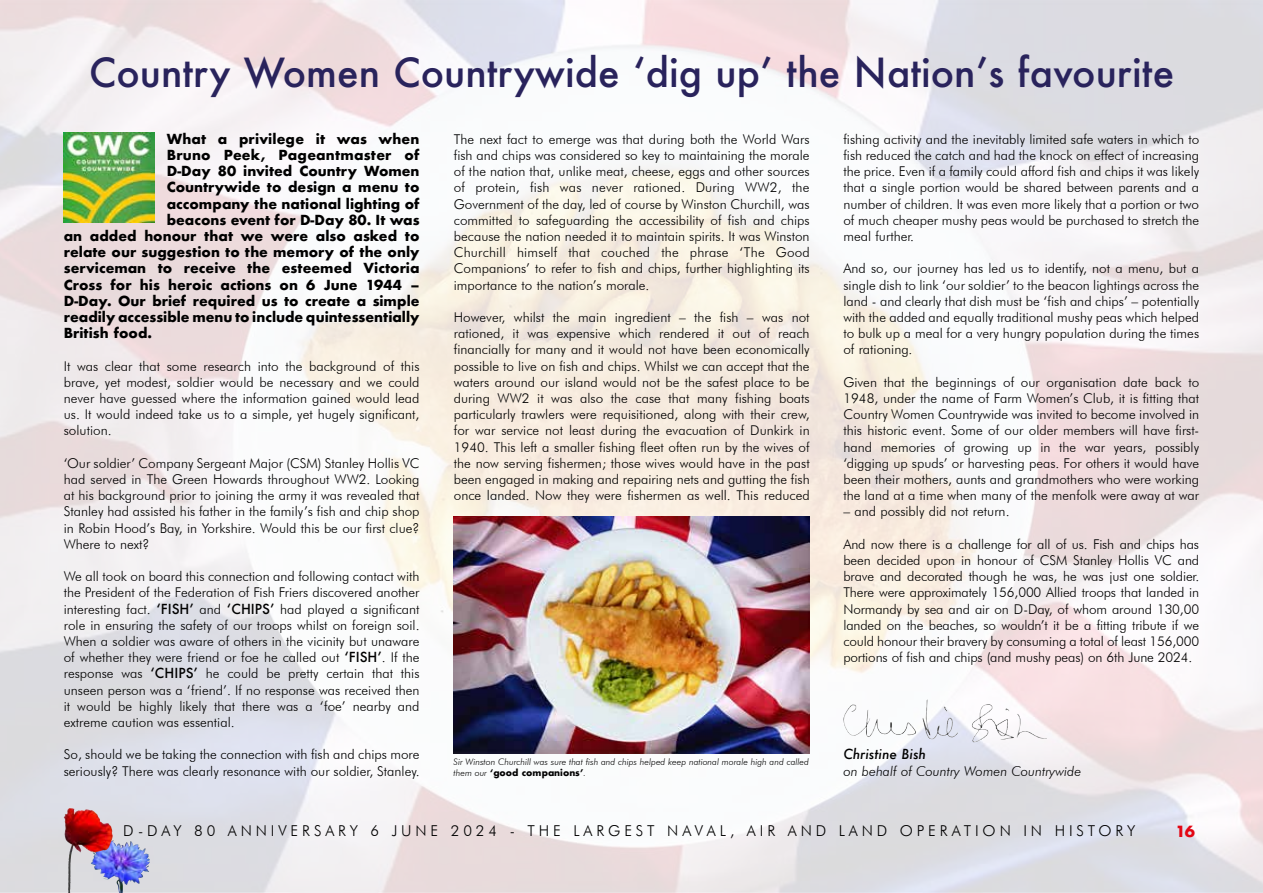
<style>
.page{position:relative;width:1263px;height:893px;background:#fff}
.page>*{position:absolute;margin:0;border:0;box-sizing:border-box;transform-origin:0 0}
.t1{font:500 39px "Futura";color:#29235c}
.t2{font:300 15px "Futura BT";letter-spacing:.26em;color:#000}
.t3{font:700 15px "Futura";color:#e30613}
.t4{font:300 13.5px/16.2px "Futura BT";color:#000;text-align:justify}
.t5{font:700 13.5px "Futura";color:#000}
.t6{font:italic 300 13.5px "Futura BT";color:#000}
.t7{font:italic 500 13.5px "Futura";color:#000}
.t8{font:italic 300 9px "Futura BT";color:#000}
.t9{font:700 9px "Futura";color:#000}
.s1{font-family:"Futura";font-weight:500}
.s2{font-family:"Futura BT";font-weight:300;font-style:italic}
</style>
<div class="page">
<img style="left:0;top:0;width:1263px;height:893px">
<img style="left:99px;top:840px;width:14px;height:5px">
<img style="left:64px;top:808px;width:8px;height:53px">
<img style="left:64px;top:132px;width:90px;height:90px">
<img style="left:922px;top:699px;width:60px;height:40px">
<img style="left:454px;top:516px;width:356px;height:238px">
<h1 class="t1" style="left:89px;top:46px;width:1087px">Country Women Countrywide ʻdig upʼ the Nationʼs favourite</h1>
<p class="t5" style="left:167px;top:129px;width:254px">What a privilege it was when</p>
<p class="t5" style="left:167px;top:145px;width:254px">Bruno Peek, Pageantmaster of</p>
<p class="t5" style="left:167px;top:161px;width:254px">D-Day 80 invited Country Women</p>
<p class="t5" style="left:167px;top:178px;width:254px">Countrywide to design a menu to</p>
<p class="t5" style="left:167px;top:194px;width:254px">accompany the national lighting of</p>
<p class="t5" style="left:167px;top:210px;width:254px">beacons event for D-Day 80. It was</p>
<p class="t5" style="left:64px;top:226px;width:357px">an added honour that we were also asked to</p>
<p class="t5" style="left:64px;top:242px;width:357px">relate our suggestion to the memory of the only</p>
<p class="t5" style="left:64px;top:259px;width:357px">serviceman to receive the esteemed Victoria</p>
<p class="t5" style="left:64px;top:275px;width:357px">Cross for his heroic actions on 6 June 1944 –</p>
<p class="t5" style="left:64px;top:291px;width:357px">D-Day. Our brief required us to create a simple</p>
<p class="t5" style="left:64px;top:307px;width:357px">readily accessible menu to include quintessentially</p>
<p class="t5" style="left:64px;top:323px;width:90px">British food.</p>
<p class="t4" style="left:64px;top:358px;width:357px">It was clear that some research into the background of this brave, yet modest, soldier would be necessary and we could never have guessed where the information gained would lead us. It would indeed take us to a simple, yet hugely significant, solution.</p>
<p class="t4" style="left:64px;top:455px;width:357px">‘Our soldier’ Company Sergeant Major (CSM) Stanley Hollis VC had served in The Green Howards throughout WW2. Looking at his background prior to joining the army it was revealed that Stanley had assisted his father in the family’s fish and chip shop in Robin Hood’s Bay, in Yorkshire. Would this be our first clue?<br>Where to next?</p>
<p class="t4" style="left:64px;top:568px;width:357px">We all took on board this connection and following contact with the President of the Federation of Fish Friers discovered another interesting fact. <span class="s1">‘FISH’</span> and <span class="s1">‘CHIPS’</span> had played a significant role in ensuring the safety of our troops whilst on foreign soil.<br>When a soldier was aware of others in the vicinity but unaware of whether they were friend or foe he called out <span class="s1">‘FISH’</span>. If the response was <span class="s1">‘CHIPS’</span> he could be pretty certain that this unseen person was a ‘friend’. If no response was received then it would be highly likely that there was a ‘foe’ nearby and extreme caution was essential.</p>
<p class="t4" style="left:64px;top:746px;width:357px">So, should we be taking the connection with fish and chips more seriously? There was clearly resonance with our soldier, Stanley.</p>
<p class="t4" style="left:454px;top:131px;width:357px">The next fact to emerge was that during both the World Wars fish and chips was considered so key to maintaining the morale of the nation that, unlike meat, cheese, eggs and other sources of protein, fish was never rationed. During WW2, the Government of the day, led of course by Winston Churchill, was committed to safeguarding the accessibility of fish and chips because the nation needed it to maintain spirits. It was Winston Churchill himself that couched the phrase ‘The Good Companions’ to refer to fish and chips, further highlighting its importance to the nation’s morale.</p>
<p class="t4" style="left:454px;top:309px;width:357px">However, whilst the main ingredient – the fish – was not rationed, it was expensive which rendered it out of reach financially for many and it would not have been economically possible to live on fish and chips. Whilst we can accept that the waters around our island would not be the safest place to be during WW2 it was also the case that many fishing boats particularly trawlers were requisitioned, along with their crew, for war service not least during the evacuation of Dunkirk in 1940. This left a smaller fishing fleet often run by the wives of the now serving fishermen; those wives would have in the past been engaged in making and repairing nets and gutting the fish once landed. Now they were fishermen as well. This reduced</p>
<p class="t4" style="left:843px;top:131px;width:357px">fishing activity and the inevitably limited safe waters in which to fish reduced the catch and had the knock on effect of increasing the price. Even if a family could afford fish and chips it was likely that a single portion would be shared between parents and a number of children. It was even more likely that a portion or two of much cheaper mushy peas would be purchased to stretch the meal further.</p>
<p class="t4" style="left:843px;top:260px;width:357px">And so, our journey has led us to identify, not a menu, but a single dish to link ‘our soldier’ to the beacon lightings across the land - and clearly that dish must be ‘fish and chips’ – potentially with the added and equally traditional mushy peas which helped to bulk up a meal for a very hungry population during the times of rationing.</p>
<p class="t4" style="left:843px;top:374px;width:357px">Given that the beginnings of our organisation date back to 1948, under the name of Farm Women’s Club, it is fitting that Country Women Countrywide was invited to become involved in this historic event. Some of our older members will have first&shy;hand memories of growing up in the war years, possibly ‘digging up spuds’ or harvesting peas. For others it would have been their mothers, aunts and grandmothers who were working the land at a time when many of the menfolk were away at war</p>
<p class="t4" style="left:843px;top:503px;width:168px">– and possibly did not return.</p>
<p class="t4" style="left:843px;top:536px;width:357px">And now there is a challenge for all of us. Fish and chips has been decided upon in honour of CSM Stanley Hollis VC and brave and decorated though he was, he was just one soldier.<br>There were approximately 156,000 Allied troops that landed in Normandy by sea and air on D-Day, of whom around 130,00 landed on the beaches, so wouldn’t it be a fitting tribute if we could honour their bravery by consuming a total of least 156,000 portions of fish and chips (and mushy peas) on 6th June 2024.</p>
<p class="t7" style="left:843px;top:745px;width:84px">Christine Bish</p>
<p class="t6" style="left:843px;top:763px;width:239px">on behalf of Country Women Countrywide</p>
<p class="t8" style="left:454px;top:756px;width:357px">Sir Winston Churchill was sure that fish and chips helped keep national morale high and called</p>
<p class="t9" style="left:454px;top:766px;width:134px"><span class="s2">them our</span> ‘good companions’<span class="s2">.</span></p>
<p class="t2" style="left:123px;top:821px;width:1013px">D-DAY 80 ANNIVERSARY 6 JUNE 2024 - THE LARGEST NAVAL, AIR AND LAND OPERATION IN HISTORY</p>
<p class="t3" style="left:1175px;top:820px;width:21px">16</p>
</div>
